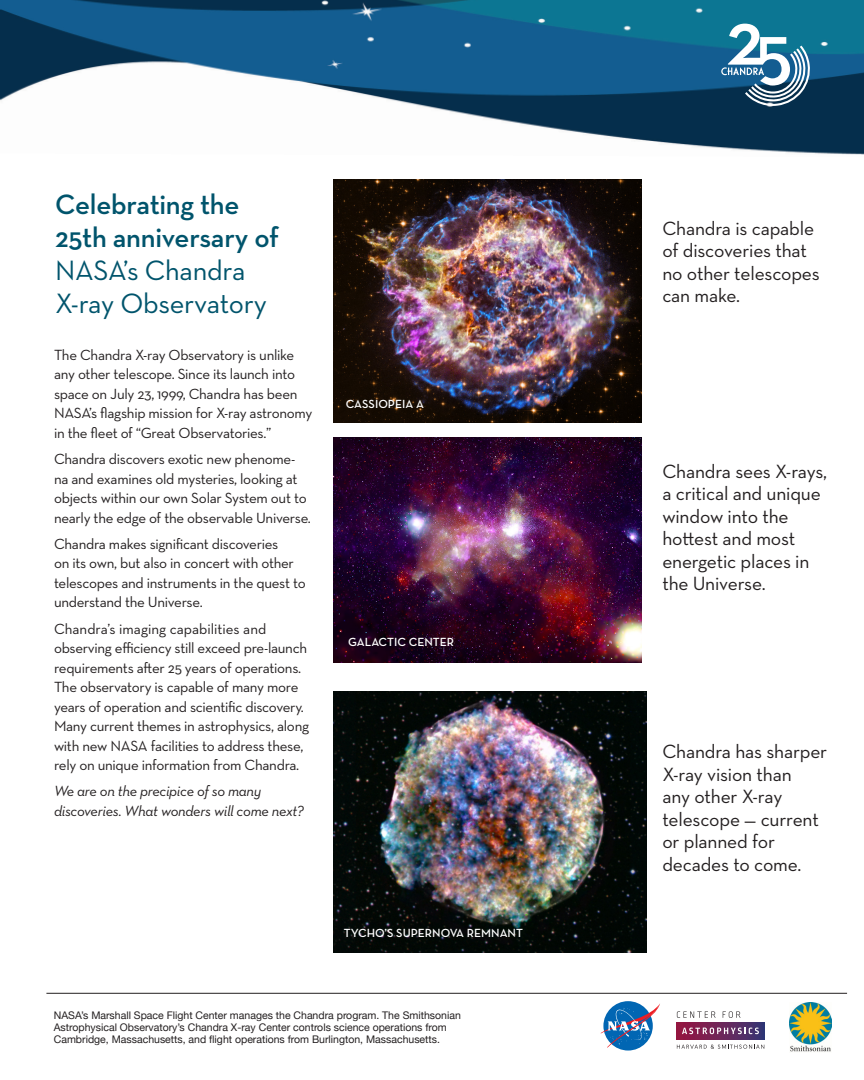
<style>
.page{position:relative;width:864px;height:1080px;background:#fff}
.page>*{position:absolute;margin:0;border:0;box-sizing:border-box;transform-origin:0 0}
.t1{font:600 28.5px/33px "Neutraface Text";letter-spacing:-.01em;color:#00546c}
.t2{font:19.5px/22.5px "Neutraface Text";letter-spacing:-.01em;color:#231f20}
.t3{font:15px/19.5px "Neutraface Text";letter-spacing:-.02em;color:#231f20}
.t4{font:italic 15px/19.5px "Neutraface Text";letter-spacing:-.02em;color:#231f20}
.t5{font:600 12px "Neutraface Text";color:#fff}
.t6{font:10.5px/12px "Helvetica Neue";color:#231f20}
.s1{font-weight:400}
</style>
<div class="page">
<img style="left:0;top:0;width:864px;height:155px">
<svg style="left:721px;top:24px;width:89px;height:82px"></svg>
<img style="left:334px;top:179px;width:308px;height:244px">
<img style="left:334px;top:437px;width:308px;height:226px">
<svg style="left:677px;top:1011px;width:39px;height:7px"></svg>
<svg style="left:723px;top:1011px;width:18px;height:7px"></svg>
<svg style="left:677px;top:1045px;width:87px;height:4px"></svg>
<div style="left:677px;top:1022px;width:87px;height:18px;background:linear-gradient(to right,#9b1640,#3c3875)"></div>
<svg style="left:682px;top:1028px;width:77px;height:6px"></svg>
<img style="left:790px;top:1002px;width:41px;height:50px">
<svg style="left:603px;top:1001px;width:50px;height:50px"></svg>
<svg style="left:600px;top:1003px;width:60px;height:45px"></svg>
<hr style="left:46px;top:993px;width:801px;height:1px;background:#231f20">
<img style="left:334px;top:691px;width:313px;height:261px">
<p class="t1" style="left:55px;top:188px;width:225px">Celebrating the<br>25th anniversary of<br><span class="s1">NASA’s Chandra<br>X-ray Observatory</span></p>
<p class="t3" style="left:54px;top:345px;width:260px">The Chandra X-ray Observatory is unlike any other telescope. Since its launch into space on July 23, 1999, Chandra has been NASA’s flagship mission for X-ray astronomy in the fleet of “Great Observatories.”</p>
<p class="t3" style="left:54px;top:449px;width:258px">Chandra discovers exotic new phenome&shy;na and examines old mysteries, looking at objects within our own Solar System out to nearly the edge of the observable Universe.</p>
<p class="t3" style="left:54px;top:534px;width:253px">Chandra makes significant discoveries<br>on its own, but also in concert with other telescopes and instruments in the quest to understand the Universe.</p>
<p class="t3" style="left:54px;top:619px;width:257px">Chandra’s imaging capabilities and observing efficiency still exceed pre-launch requirements after 25 years of operations.<br>The observatory is capable of many more years of operation and scientific discovery.<br>Many current themes in astrophysics, along with new NASA facilities to address these, rely on unique information from Chandra.</p>
<p class="t4" style="left:54px;top:781px;width:251px">We are on the precipice of so many discoveries. What wonders will come next?</p>
<p class="t5" style="left:346px;top:396px;width:80px">CASSIOPEIA A</p>
<p class="t5" style="left:348px;top:635px;width:107px">GALACTIC CENTER</p>
<p class="t5" style="left:344px;top:925px;width:181px">TYCHO’S SUPERNOVA REMNANT</p>
<p class="t6" style="left:54px;top:1010px;width:409px">NASA’s Marshall Space Flight Center manages the Chandra program. The Smithsonian<br>Astrophysical Observatory’s Chandra X-ray Center controls science operations from<br>Cambridge, Massachusetts, and flight operations from Burlington, Massachusetts.</p>
<p class="t2" style="left:662px;top:217px;width:159px">Chandra is capable of discoveries that no other telescopes can make.</p>
<p class="t2" style="left:662px;top:460px;width:166px">Chandra sees X-rays, a critical and unique window into the hottest and most energetic places in the Universe.</p>
<p class="t2" style="left:662px;top:740px;width:166px">Chandra has sharper<br>X-ray vision than<br>any other X-ray telescope — current or planned for decades to come.</p>
</div>
